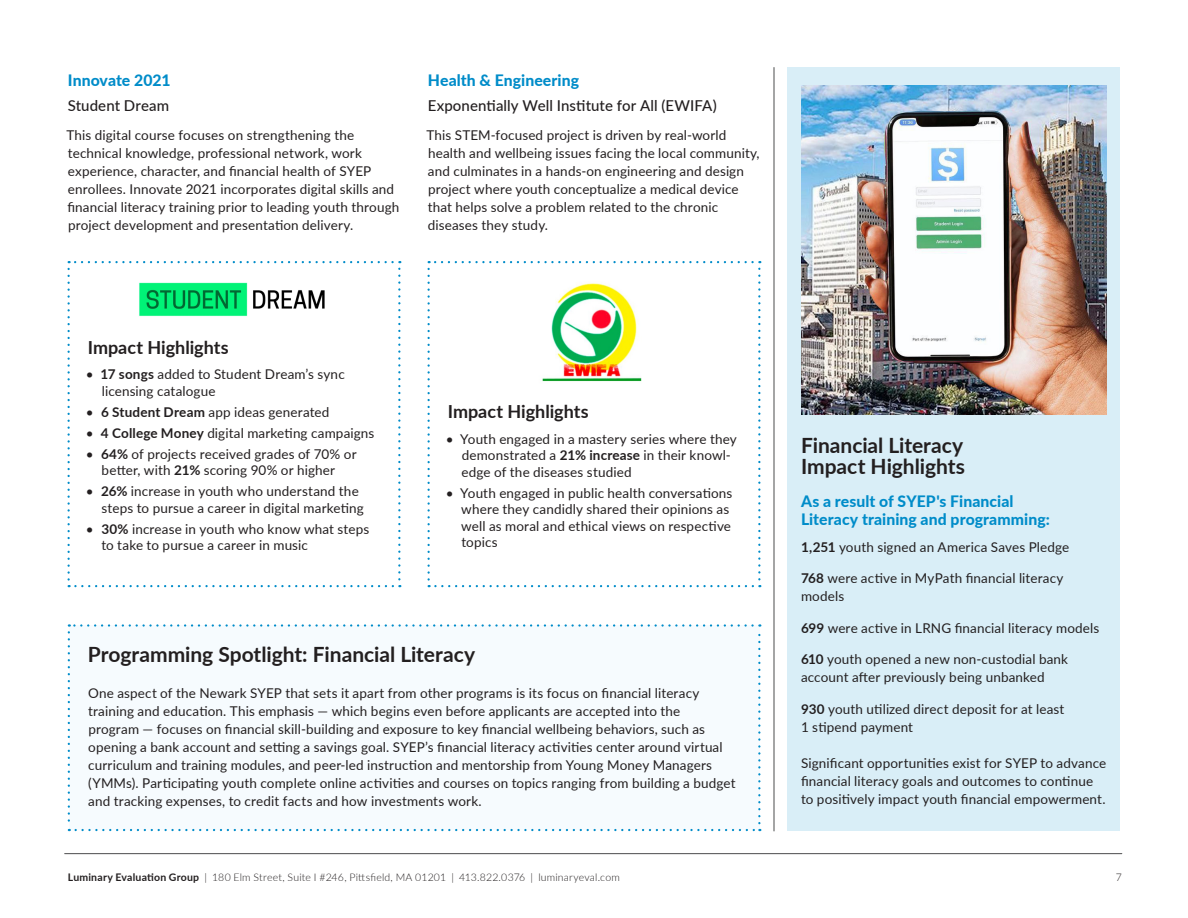
<style>
.page{position:relative;width:1188px;height:918px;background:#fff}
.page>*{position:absolute;margin:0;border:0;box-sizing:border-box;transform-origin:0 0}
.Callout_Box_H1{font:700 21px/21px "Lato";letter-spacing:-.005em;color:#231f20}
.Callout_Box_H1_alt{font:700 18px "Lato";color:#231f20}
.t1{font:800 15.75px/18px "Lato";letter-spacing:.005em;color:#008cc9}
.H3__small_space_befo{font:500 15px "Lato";letter-spacing:.005em;color:#231f20}
.Body_List_Numbers{font:13.5px/16.5px "Lato";letter-spacing:.01em;color:#231f20}
.Body{font:13.5px/18px "Lato";letter-spacing:.01em;color:#231f20}
.t2{font:300 10.5px "Lato";letter-spacing:.015em;color:#231f20}
.s1{font-weight:700}
</style>
<div class="page">
<hr style="left:65px;top:853px;width:1057px;height:1px;background:#4b4c4d">
<svg style="left:68px;top:261px;width:332px;height:326px"></svg>
<svg style="left:428px;top:261px;width:332px;height:326px"></svg>
<div style="left:68px;top:624px;width:692px;height:207px;background:#f6fbfe"></div>
<div style="left:788px;top:67px;width:332px;height:764px;background:#d9eef7"></div>
<img style="left:801px;top:85px;width:306px;height:330px">
<hr style="left:774px;top:68px;width:1px;height:763px;background:#4b4c4d">
<h3 class="t1" style="left:68px;top:70px;width:104px">Innovate 2021</h3>
<p class="H3__small_space_befo" style="left:68px;top:95px;width:103px">Student Dream</p>
<p class="Body" style="left:66px;top:125px;width:334px">This digital course focuses on strengthening the technical knowledge, professional network, work experience, character, and financial health of SYEP enrollees. Innovate 2021 incorporates digital skills and financial literacy training prior to leading youth through project development and presentation delivery.</p>
<h3 class="t1" style="left:428px;top:70px;width:153px">Health &amp; Engineering</h3>
<p class="H3__small_space_befo" style="left:428px;top:95px;width:291px">Exponentially Well Institute for All (EWIFA)</p>
<p class="Body" style="left:426px;top:125px;width:335px">This STEM-focused project is driven by real-world health and wellbeing issues facing the local community, and culminates in a hands-on engineering and design project where youth conceptualize a medical device that helps solve a problem related to the chronic diseases they study.</p>
<p class="Callout_Box_H1_alt" style="left:88px;top:334px;width:142px">Impact Highlights</p>
<p class="Body_List_Numbers" style="left:102px;top:365px;width:245px;text-indent:-16px">• <span class="s1">17 songs</span> added to Student Dream’s sync licensing catalogue</p>
<p class="Body_List_Numbers" style="left:86px;top:403px;width:245px">• <span class="s1">6 Student Dream</span> app ideas generated</p>
<p class="Body_List_Numbers" style="left:86px;top:424px;width:290px">• <span class="s1">4 College Money</span> digital marketing campaigns</p>
<p class="Body_List_Numbers" style="left:86px;top:445px;width:272px;text-align:center">• <span class="s1">64%</span> of projects received grades of 70% or better, with <span class="s1">21%</span> scoring 90% or higher</p>
<p class="Body_List_Numbers" style="left:102px;top:482px;width:264px;text-indent:-16px">• <span class="s1">26%</span> increase in youth who understand the steps to pursue a career in digital marketing</p>
<p class="Body_List_Numbers" style="left:101px;top:520px;width:269px;text-indent:-15px">• <span class="s1">30%</span> increase in youth who know what steps to take to pursue a career in music</p>
<p class="Callout_Box_H1_alt" style="left:448px;top:399px;width:142px">Impact Highlights</p>
<p class="Body_List_Numbers" style="left:462px;top:430px;width:277px;text-indent:-16px">• Youth engaged in a mastery series where they demonstrated a <span class="s1">21% increase</span> in their knowl&shy;edge of the diseases studied</p>
<p class="Body_List_Numbers" style="left:461px;top:484px;width:273px;text-indent:-15px">• Youth engaged in public health conversations where they candidly shared their opinions as well as moral and ethical views on respective topics</p>
<p class="Callout_Box_H1" style="left:88px;top:642px;width:389px">Programming Spotlight: Financial Literacy</p>
<p class="Body_List_Numbers" style="left:88px;top:683px;width:649px;line-height:18px">One aspect of the Newark SYEP that sets it apart from other programs is its focus on financial literacy training and education. This emphasis — which begins even before applicants are accepted into the<br>program — focuses on financial skill-building and exposure to key financial wellbeing behaviors, such as opening a bank account and setting a savings goal. SYEP’s financial literacy activities center around virtual curriculum and training modules, and peer-led instruction and mentorship from Young Money Managers (YMMs). Participating youth complete online activities and courses on topics ranging from building a budget and tracking expenses, to credit facts and how investments work.</p>
<p class="Callout_Box_H1" style="left:801px;top:434px;width:166px">Financial Literacy<br>Impact Highlights</p>
<h3 class="t1" style="left:801px;top:491px;width:250px">As a result of SYEP's Financial<br>Literacy training and programming:</h3>
<p class="Body_List_Numbers" style="left:801px;top:538px;width:270px"><span class="s1">1,251</span> youth signed an America Saves Pledge</p>
<p class="Body_List_Numbers" style="left:801px;top:569px;width:264px;line-height:18px"><span class="s1">768</span> were active in MyPath financial literacy models</p>
<p class="Body_List_Numbers" style="left:801px;top:619px;width:300px"><span class="s1">699</span> were active in LRNG financial literacy models</p>
<p class="Body_List_Numbers" style="left:801px;top:650px;width:269px;line-height:18px"><span class="s1">610</span> youth opened a new non-custodial bank account after previously being unbanked</p>
<p class="Body_List_Numbers" style="left:801px;top:699px;width:265px;line-height:18px"><span class="s1">930</span> youth utilized direct deposit for at least<br>1 stipend payment</p>
<p class="Body" style="left:801px;top:753px;width:307px">Significant opportunities exist for SYEP to advance financial literacy goals and outcomes to continue to positively impact youth financial empowerment.</p>
<p class="t2" style="left:68px;top:869px;width:554px"><span class="s1">Luminary Evaluation Group</span> | 180 Elm Street, Suite I #246, Pittsfield, MA 01201 | 413.822.0376 | luminaryeval.com</p>
<p class="t2" style="left:1116px;top:869px;width:8px">7</p>
</div>
